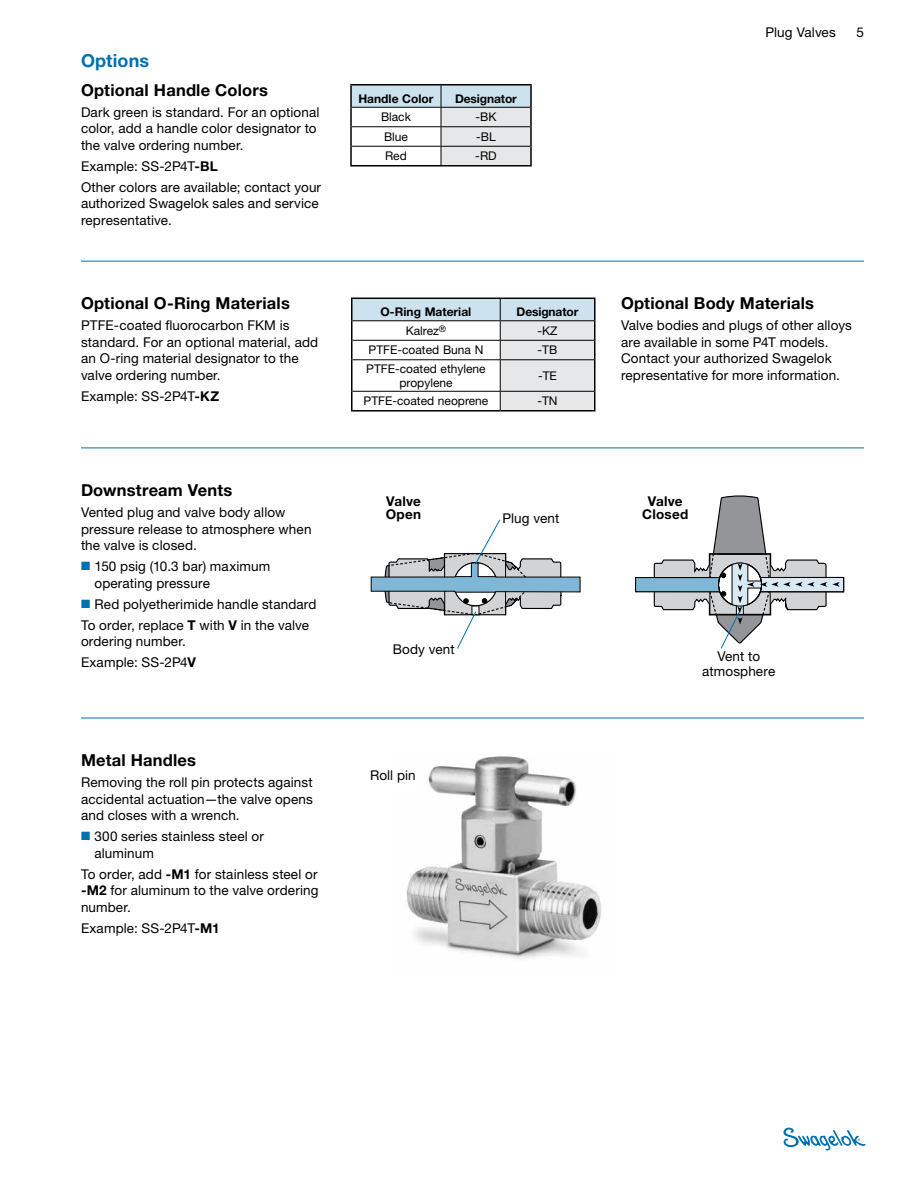
<style>
.page{position:relative;width:918px;height:1188px;background:#fff}
.page>*{position:absolute;margin:0;border:0;box-sizing:border-box;transform-origin:0 0}
.section_hd{font:700 18px "Helvetica Neue LT Std";letter-spacing:.005em;color:#0070af}
.subhd{font:700 16.5px "Helvetica Neue LT Std";letter-spacing:.01em;color:#000}
.BC{font:13.5px/16.5px "Helvetica Neue LT Std";letter-spacing:.01em;color:#000}
.BC_hang{font:13.5px/16.5px "Helvetica Neue LT Std";letter-spacing:.01em;color:#000}
.image_title{font:700 13.5px/13.5px "Helvetica Neue LT Std";letter-spacing:.015em;color:#000;text-align:center}
.table_bc{font:12px/13.5px "Helvetica Neue LT Std";color:#000;text-align:center}
.table_hd{font:700 12px "Helvetica Neue LT Std";color:#000}
.s1{font-weight:700}
.s2{color:#0070af}
</style>
<div class="page">
<svg style="left:783px;top:1128px;width:83px;height:22px"></svg>
<hr style="left:350px;top:84px;width:91px;height:2px;background:#000">
<hr style="left:441px;top:84px;width:91px;height:2px;background:#000">
<svg style="left:350px;top:85px;width:182px;height:80px"></svg>
<hr style="left:350px;top:165px;width:91px;height:1px;background:#000">
<hr style="left:441px;top:165px;width:91px;height:1px;background:#000">
<img style="left:406px;top:756px;width:195px;height:203px">
<div style="left:364px;top:771px;width:52px;height:21px;background:#fff"></div>
<hr style="left:81px;top:261px;width:783px;height:1px;background:#0070af">
<svg style="left:351px;top:298px;width:245px;height:112px"></svg>
<hr style="left:351px;top:410px;width:149px;height:2px;background:#000">
<hr style="left:500px;top:410px;width:96px;height:2px;background:#000">
<hr style="left:81px;top:448px;width:783px;height:1px;background:#0070af">
<hr style="left:81px;top:718px;width:783px;height:1px;background:#0070af">
<svg style="left:371px;top:519px;width:209px;height:130px"></svg>
<svg style="left:635px;top:495px;width:209px;height:154px"></svg>
<p class="section_hd" style="left:81px;top:49px;width:70px">Options</p>
<p class="subhd" style="left:81px;top:80px;width:188px">Optional Handle Colors</p>
<p class="BC" style="left:81px;top:104px;width:240px">Dark green is standard. For an optional color, add a handle color designator to the valve ordering number.</p>
<p class="BC" style="left:81px;top:158px;width:138px">Example: SS-2P4T<span class="s1">-BL</span></p>
<p class="BC" style="left:81px;top:179px;width:242px">Other colors are available; contact your authorized Swagelok sales and service representative.</p>
<p class="subhd" style="left:81px;top:293px;width:210px">Optional O-Ring Materials</p>
<p class="BC" style="left:81px;top:317px;width:239px">PTFE-coated fluorocarbon FKM is standard. For an optional material, add an O‑ring material designator to the valve ordering number.</p>
<p class="BC" style="left:81px;top:388px;width:140px">Example: SS-2P4T<span class="s1">-KZ</span></p>
<p class="subhd" style="left:81px;top:480px;width:153px">Downstream Vents</p>
<p class="BC" style="left:81px;top:504px;width:232px">Vented plug and valve body allow pressure release to atmosphere when the valve is closed.</p>
<p class="BC_hang" style="left:94px;top:558px;width:177px;text-indent:-14px"><span class="s2">■</span> 150 psig (10.3 bar) maximum operating pressure</p>
<p class="BC_hang" style="left:81px;top:595px;width:237px"><span class="s2">■</span> Red polyetherimide handle standard</p>
<p class="BC" style="left:81px;top:616px;width:230px">To order, replace <span class="s1">T</span> with <span class="s1">V</span> in the valve ordering number.</p>
<p class="BC" style="left:81px;top:654px;width:117px">Example: SS-2P4<span class="s1">V</span></p>
<p class="subhd" style="left:81px;top:750px;width:117px">Metal Handles</p>
<p class="BC" style="left:81px;top:774px;width:233px;text-align:justify">Removing the roll pin protects against accidental actuation—the valve opens and closes with a wrench.</p>
<p class="BC_hang" style="left:94px;top:828px;width:171px;text-indent:-14px"><span class="s2">■</span> 300 series stainless steel or aluminum</p>
<p class="BC" style="left:81px;top:865px;width:239px;text-align:justify">To order, add <span class="s1">-M1</span> for stainless steel or <span class="s1">-M2</span> for aluminum to the valve ordering number.</p>
<p class="BC" style="left:81px;top:919px;width:140px">Example: SS-2P4T<span class="s1">-M1</span></p>
<p class="table_hd" style="left:358px;top:91px;width:77px">Handle Color</p>
<p class="table_hd" style="left:455px;top:91px;width:63px">Designator</p>
<p class="table_bc" style="left:381px;top:110px;width:32px">Black</p>
<p class="table_bc" style="left:476px;top:110px;width:22px">-BK</p>
<p class="table_bc" style="left:384px;top:130px;width:25px">Blue</p>
<p class="table_bc" style="left:476px;top:130px;width:21px">-BL</p>
<p class="table_bc" style="left:385px;top:149px;width:23px">Red</p>
<p class="table_bc" style="left:475px;top:149px;width:23px">-RD</p>
<p class="table_hd" style="left:381px;top:305px;width:92px">O-Ring Material</p>
<p class="table_hd" style="left:517px;top:305px;width:63px">Designator</p>
<p class="table_bc" style="left:406px;top:324px;width:42px">Kalrez<sup>®</sup></p>
<p class="table_bc" style="left:537px;top:324px;width:22px">-KZ</p>
<p class="table_bc" style="left:369px;top:343px;width:116px">PTFE-coated Buna N</p>
<p class="table_bc" style="left:538px;top:343px;width:21px">-TB</p>
<p class="table_bc" style="left:366px;top:362px;width:121px">PTFE-coated ethylene propylene</p>
<p class="table_bc" style="left:538px;top:369px;width:20px">-TE</p>
<p class="table_bc" style="left:364px;top:394px;width:126px">PTFE-coated neoprene</p>
<p class="table_bc" style="left:537px;top:394px;width:22px">-TN</p>
<p class="image_title" style="left:386px;top:494px;width:37px;text-align:left">Valve<br>Open</p>
<p class="BC" style="left:393px;top:640px;width:63px">Body vent</p>
<p class="BC" style="left:370px;top:767px;width:47px">Roll pin</p>
<p class="BC" style="left:502px;top:510px;width:58px">Plug vent</p>
<p class="BC" style="left:765px;top:23px;width:72px">Plug Valves</p>
<p class="BC" style="left:857px;top:23px;width:9px">5</p>
<p class="subhd" style="left:621px;top:293px;width:195px">Optional Body Materials</p>
<p class="BC" style="left:621px;top:317px;width:232px">Valve bodies and plugs of other alloys are available in some P4T models.<br>Contact your authorized Swagelok representative for more information.</p>
<p class="image_title" style="left:642px;top:494px;width:48px">Valve<br>Closed</p>
<p class="BC" style="left:702px;top:649px;width:75px;line-height:15px;text-align:center">Vent to atmosphere</p>
</div>
